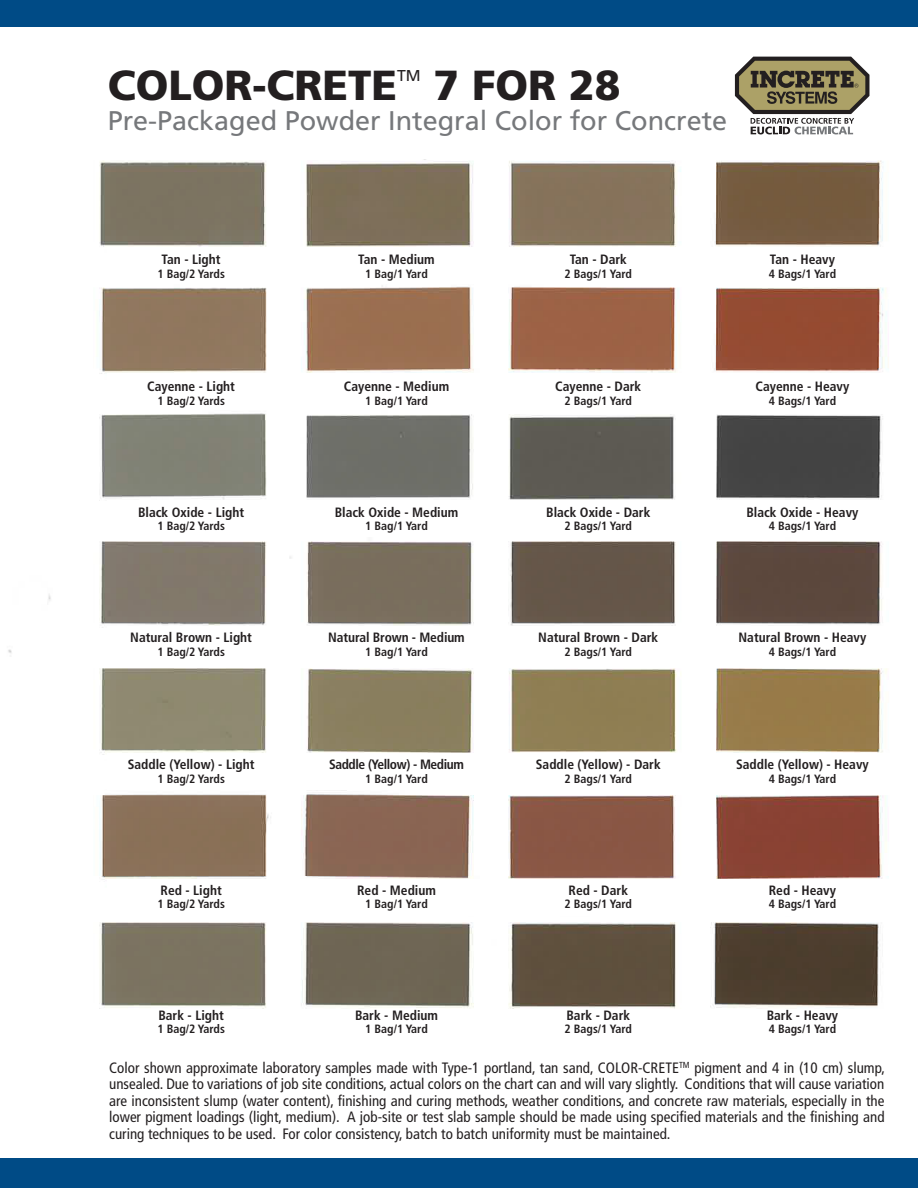
<style>
.page{position:relative;width:918px;height:1188px;background:#fff}
.page>*{position:absolute;margin:0;border:0;box-sizing:border-box;transform-origin:0 0}
.t1{font:900 42px "Frutiger LT Std";color:#231f20}
.t2{font:27px "Frutiger LT Std";color:#76787b}
.t3{font:15.75px "Frutiger LT Std";color:#231f20}
.t4{font:condensed 15px/16.5px "Frutiger LT Std";color:#231f20;text-align:justify}
.t5{font:700 condensed 13.5px "Frutiger LT Std";color:#231f20}
.t6{font:700 condensed 13.5px "Frutiger LT Std";letter-spacing:-.03em;color:#231f20}
.t7{font:700 condensed 12px "Frutiger LT Std";color:#231f20}
</style>
<div class="page">
<div style="left:0;top:0;width:918px;height:26px;background:#004b86"></div>
<div style="left:0;top:1159px;width:918px;height:29px;background:#004b86"></div>
<svg style="left:735px;top:57px;width:134px;height:77px"></svg>
<img style="left:99px;top:160px;width:781px;height:849px">
<div style="left:108px;top:247px;width:789px;height:37px;background:#fff"></div>
<div style="left:108px;top:374px;width:789px;height:36px;background:#fff"></div>
<div style="left:108px;top:500px;width:789px;height:36px;background:#fff"></div>
<div style="left:108px;top:627px;width:789px;height:36px;background:#fff"></div>
<div style="left:108px;top:753px;width:789px;height:36px;background:#fff"></div>
<div style="left:108px;top:880px;width:789px;height:36px;background:#fff"></div>
<p class="t1" style="left:108px;top:60px;width:291px">COLOR-CRETE</p>
<p class="t3" style="left:397px;top:66px;width:25px">TM</p>
<p class="t1" style="left:434px;top:60px;width:188px">7 FOR 28</p>
<p class="t2" style="left:108px;top:105px;width:621px">Pre-Packaged Powder Integral Color for Concrete</p>
<p class="t5" style="left:162px;top:252px;width:61px">Tan - Light</p>
<p class="t7" style="left:157px;top:267px;width:69px">1 Bag/2 Yards</p>
<p class="t5" style="left:358px;top:252px;width:78px">Tan - Medium</p>
<p class="t7" style="left:365px;top:267px;width:64px">1 Bag/1 Yard</p>
<p class="t5" style="left:570px;top:252px;width:59px">Tan - Dark</p>
<p class="t7" style="left:565px;top:267px;width:69px">2 Bags/1 Yard</p>
<p class="t5" style="left:770px;top:252px;width:67px">Tan - Heavy</p>
<p class="t7" style="left:769px;top:267px;width:69px">4 Bags/1 Yard</p>
<p class="t5" style="left:147px;top:378px;width:89px">Cayenne - Light</p>
<p class="t7" style="left:157px;top:393px;width:69px">1 Bag/2 Yards</p>
<p class="t5" style="left:344px;top:378px;width:107px">Cayenne - Medium</p>
<p class="t7" style="left:365px;top:393px;width:64px">1 Bag/1 Yard</p>
<p class="t5" style="left:555px;top:378px;width:88px">Cayenne - Dark</p>
<p class="t7" style="left:565px;top:393px;width:69px">2 Bags/1 Yard</p>
<p class="t5" style="left:756px;top:378px;width:95px">Cayenne - Heavy</p>
<p class="t7" style="left:769px;top:393px;width:69px">4 Bags/1 Yard</p>
<p class="t5" style="left:138px;top:504px;width:108px">Black Oxide - Light</p>
<p class="t7" style="left:157px;top:519px;width:69px">1 Bag/2 Yards</p>
<p class="t5" style="left:335px;top:504px;width:125px">Black Oxide - Medium</p>
<p class="t7" style="left:365px;top:519px;width:64px">1 Bag/1 Yard</p>
<p class="t5" style="left:546px;top:504px;width:106px">Black Oxide - Dark</p>
<p class="t7" style="left:565px;top:519px;width:69px">2 Bags/1 Yard</p>
<p class="t5" style="left:746px;top:504px;width:114px">Black Oxide - Heavy</p>
<p class="t7" style="left:769px;top:519px;width:69px">4 Bags/1 Yard</p>
<p class="t5" style="left:130px;top:629px;width:123px">Natural Brown - Light</p>
<p class="t7" style="left:157px;top:644px;width:69px">1 Bag/2 Yards</p>
<p class="t5" style="left:328px;top:629px;width:138px">Natural Brown - Medium</p>
<p class="t7" style="left:365px;top:644px;width:64px">1 Bag/1 Yard</p>
<p class="t5" style="left:538px;top:629px;width:122px">Natural Brown - Dark</p>
<p class="t7" style="left:565px;top:644px;width:69px">2 Bags/1 Yard</p>
<p class="t5" style="left:739px;top:629px;width:129px">Natural Brown - Heavy</p>
<p class="t7" style="left:769px;top:644px;width:69px">4 Bags/1 Yard</p>
<p class="t5" style="left:128px;top:756px;width:128px">Saddle (Yellow) - Light</p>
<p class="t7" style="left:157px;top:771px;width:69px">1 Bag/2 Yards</p>
<p class="t6" style="left:329px;top:756px;width:136px">Saddle (Yellow) - Medium</p>
<p class="t7" style="left:365px;top:771px;width:64px">1 Bag/1 Yard</p>
<p class="t5" style="left:536px;top:756px;width:126px">Saddle (Yellow) - Dark</p>
<p class="t7" style="left:565px;top:771px;width:69px">2 Bags/1 Yard</p>
<p class="t5" style="left:736px;top:756px;width:134px">Saddle (Yellow) - Heavy</p>
<p class="t7" style="left:769px;top:771px;width:69px">4 Bags/1 Yard</p>
<p class="t5" style="left:161px;top:882px;width:63px">Red - Light</p>
<p class="t7" style="left:157px;top:897px;width:69px">1 Bag/2 Yards</p>
<p class="t5" style="left:357px;top:882px;width:80px">Red - Medium</p>
<p class="t7" style="left:365px;top:897px;width:64px">1 Bag/1 Yard</p>
<p class="t5" style="left:569px;top:882px;width:61px">Red - Dark</p>
<p class="t7" style="left:565px;top:897px;width:69px">2 Bags/1 Yard</p>
<p class="t5" style="left:769px;top:882px;width:69px">Red - Heavy</p>
<p class="t7" style="left:769px;top:897px;width:69px">4 Bags/1 Yard</p>
<p class="t5" style="left:158px;top:1007px;width:67px">Bark - Light</p>
<p class="t7" style="left:157px;top:1022px;width:69px">1 Bag/2 Yards</p>
<p class="t5" style="left:355px;top:1007px;width:85px">Bark - Medium</p>
<p class="t7" style="left:365px;top:1022px;width:64px">1 Bag/1 Yard</p>
<p class="t5" style="left:566px;top:1007px;width:65px">Bark - Dark</p>
<p class="t7" style="left:565px;top:1022px;width:69px">2 Bags/1 Yard</p>
<p class="t5" style="left:767px;top:1007px;width:73px">Bark - Heavy</p>
<p class="t7" style="left:769px;top:1022px;width:69px">4 Bags/1 Yard</p>
<p class="t4" style="left:109px;top:1059px;width:777px">Color shown approximate laboratory samples made with Type-1 portland, tan sand, COLOR-CRETE<sup>TM</sup> pigment and 4 in (10 cm) slump, unsealed. Due to variations of job site conditions, actual colors on the chart can and will vary slightly. Conditions that will cause variation are inconsistent slump (water content), finishing and curing methods, weather conditions, and concrete raw materials, especially in the lower pigment loadings (light, medium). A job-site or test slab sample should be made using specified materials and the finishing and curing techniques to be used. For color consistency, batch to batch uniformity must be maintained.</p>
</div>
